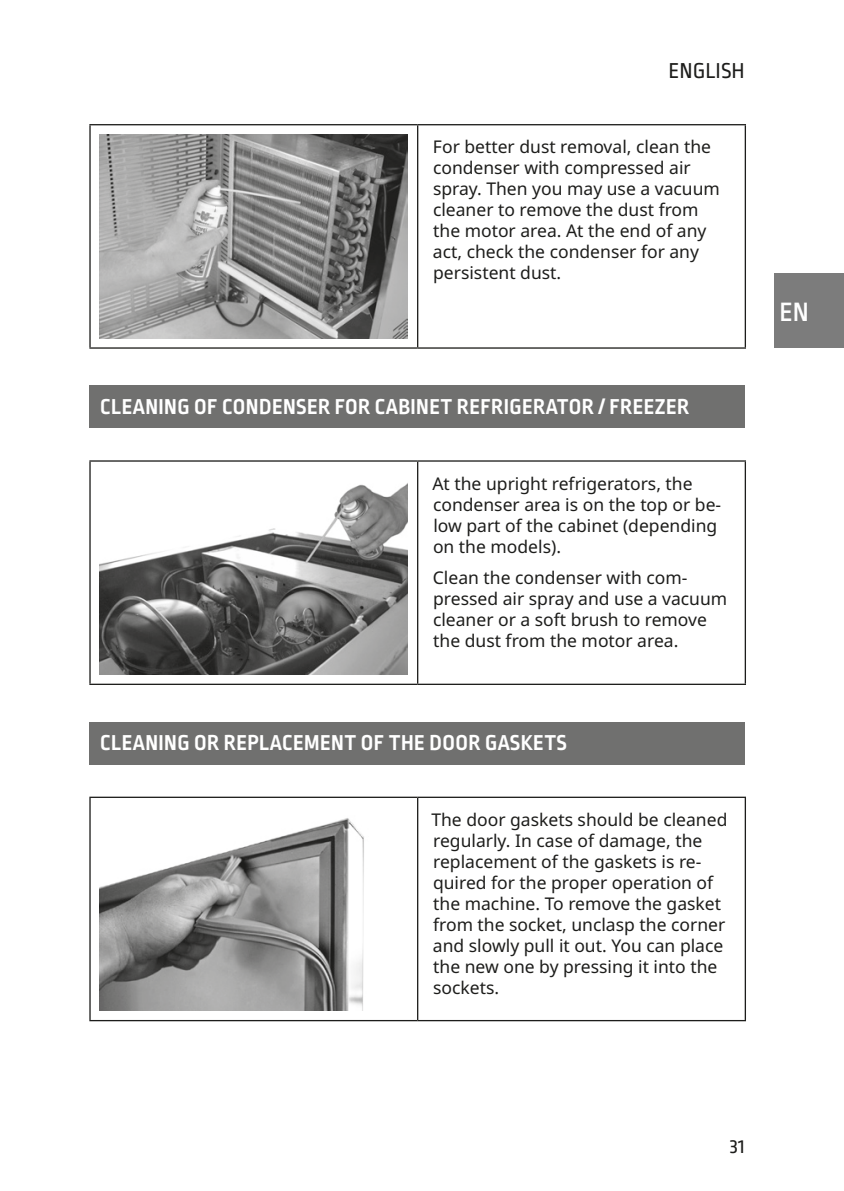
<style>
.page{position:relative;width:844px;height:1191px;background:#fff}
.page>*{position:absolute;margin:0;border:0;box-sizing:border-box;transform-origin:0 0}
.t1{font:500 28px "Ropa Sans Pro";color:#fff}
.t2{font:700 22.75px "Ropa Sans Pro";letter-spacing:.02em;color:#fff}
.t3{font:22.75px "Ropa Sans Pro";color:#1d1d1b}
.t4{font:21px "Ropa Sans Pro";color:#1d1d1b}
.t5{font:17.5px/21px "Noto Sans";color:#1d1d1b}
</style>
<div class="page">
<div style="left:774px;top:273px;width:69px;height:74px;background:#7c7c7c"></div>
<div style="left:89px;top:385px;width:655px;height:43px;background:#70706f"></div>
<div style="left:89px;top:722px;width:655px;height:42px;background:#70706f"></div>
<hr style="left:89px;top:124px;width:328px;height:1px;background:#1d1d1b">
<hr style="left:89px;top:125px;width:2px;height:222px;background:#1d1d1b">
<hr style="left:417px;top:124px;width:328px;height:1px;background:#1d1d1b">
<hr style="left:417px;top:125px;width:1px;height:222px;background:#1d1d1b">
<hr style="left:744px;top:125px;width:1px;height:222px;background:#1d1d1b">
<hr style="left:89px;top:347px;width:328px;height:2px;background:#1d1d1b">
<hr style="left:417px;top:347px;width:328px;height:2px;background:#1d1d1b">
<img style="left:100px;top:135px;width:307px;height:203px">
<hr style="left:89px;top:460px;width:328px;height:1px;background:#1d1d1b">
<hr style="left:89px;top:461px;width:2px;height:222px;background:#1d1d1b">
<hr style="left:417px;top:460px;width:328px;height:1px;background:#1d1d1b">
<hr style="left:417px;top:461px;width:1px;height:222px;background:#1d1d1b">
<hr style="left:744px;top:461px;width:1px;height:222px;background:#1d1d1b">
<hr style="left:89px;top:683px;width:328px;height:2px;background:#1d1d1b">
<hr style="left:417px;top:683px;width:328px;height:2px;background:#1d1d1b">
<img style="left:100px;top:483px;width:307px;height:191px">
<hr style="left:89px;top:796px;width:328px;height:2px;background:#1d1d1b">
<hr style="left:89px;top:798px;width:2px;height:222px;background:#1d1d1b">
<hr style="left:417px;top:796px;width:328px;height:2px;background:#1d1d1b">
<hr style="left:417px;top:798px;width:1px;height:222px;background:#1d1d1b">
<hr style="left:744px;top:798px;width:1px;height:222px;background:#1d1d1b">
<hr style="left:89px;top:1020px;width:328px;height:1px;background:#1d1d1b">
<hr style="left:417px;top:1020px;width:328px;height:1px;background:#1d1d1b">
<img style="left:100px;top:818px;width:264px;height:192px">
<h2 class="t3" style="left:668px;top:58px;width:78px">ENGLISH</h2>
<p class="t5" style="left:433px;top:137px;width:288px">For better dust removal, clean the condenser with compressed air spray. Then you may use a vacuum cleaner to remove the dust from the motor area. At the end of any act, check the condenser for any persistent dust.</p>
<h2 class="t2" style="left:100px;top:393px;width:590px">CLEANING OF CONDENSER FOR CABINET REFRIGERATOR / FREEZER</h2>
<p class="t5" style="left:432px;top:473px;width:290px">At the upright refrigerators, the condenser area is on the top or be&shy;low part of the cabinet (depending on the models).</p>
<p class="t5" style="left:433px;top:567px;width:296px">Clean the condenser with com&shy;pressed air spray and use a vacuum cleaner or a soft brush to remove the dust from the motor area.</p>
<h2 class="t2" style="left:100px;top:729px;width:468px">CLEANING OR REPLACEMENT OF THE DOOR GASKETS</h2>
<p class="t5" style="left:431px;top:809px;width:297px">The door gaskets should be cleaned regularly. In case of damage, the replacement of the gaskets is re&shy;quired for the proper operation of the machine. To remove the gasket from the socket, unclasp the corner and slowly pull it out. You can place the new one by pressing it into the sockets.</p>
<h1 class="t1" style="left:779px;top:297px;width:31px">EN</h1>
<p class="t4" style="left:729px;top:1135px;width:16px">31</p>
</div>
